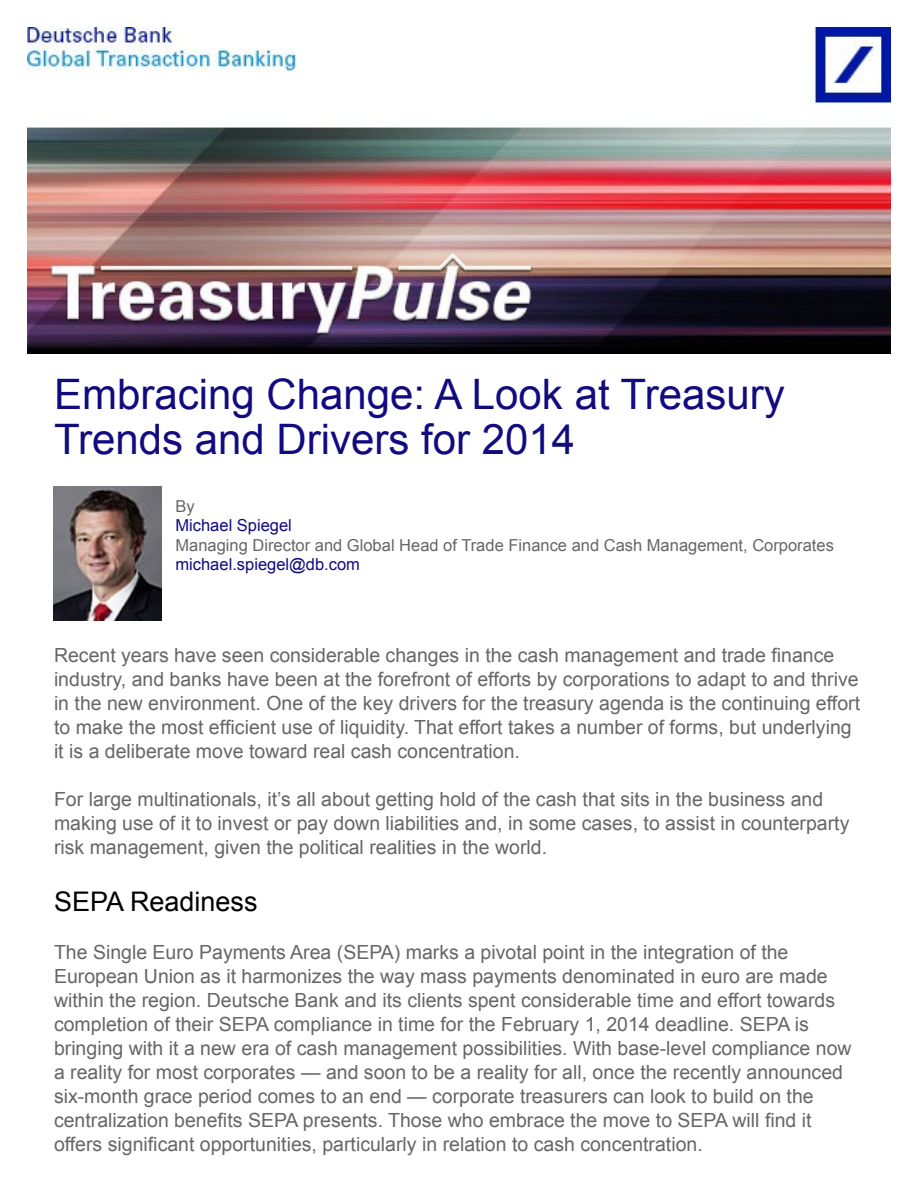
<style>
.page{position:relative;width:918px;height:1188px;background:#fff}
.page>*{position:absolute;margin:0;border:0;box-sizing:border-box;transform-origin:0 0}
.t1{font:42px/45px "Arial";color:#120b80}
.t2{font:27px "Arial";color:#000}
.t3{font:19.5px/24px "Arial";color:#666}
.t4{font:16.5px "Arial";color:#666}
.t5{font:16.5px "Arial";color:#120b80}
</style>
<div class="page">
<img style="left:54px;top:486px;width:108px;height:135px">
<img style="left:27px;top:27px;width:864px;height:327px">
<h1 class="t1" style="left:54px;top:372px;width:732px">Embracing Change: A Look at Treasury<br>Trends and Drivers for 2014</h1>
<p class="t4" style="left:176px;top:495px;width:21px">By</p>
<p class="t5" style="left:176px;top:514px;width:118px">Michael Spiegel</p>
<p class="t4" style="left:176px;top:534px;width:660px">Managing Director and Global Head of Trade Finance and Cash Management, Corporates</p>
<p class="t5" style="left:176px;top:553px;width:186px">michael.spiegel@db.com</p>
<p class="t3" style="left:54px;top:644px;width:808px">Recent years have seen considerable changes in the cash management and trade finance industry, and banks have been at the forefront of efforts by corporations to adapt to and thrive in the new environment. One of the key drivers for the treasury agenda is the continuing effort to make the most efficient use of liquidity. That effort takes a number of forms, but underlying it is a deliberate move toward real cash concentration.</p>
<p class="t3" style="left:54px;top:788px;width:797px">For large multinationals, it’s all about getting hold of the cash that sits in the business and making use of it to invest or pay down liabilities and, in some cases, to assist in counterparty risk management, given the political realities in the world.</p>
<h2 class="t2" style="left:54px;top:884px;width:205px">SEPA Readiness</h2>
<p class="t3" style="left:54px;top:941px;width:799px">The Single Euro Payments Area (SEPA) marks a pivotal point in the integration of the European Union as it harmonizes the way mass payments denominated in euro are made within the region. Deutsche Bank and its clients spent considerable time and effort towards completion of their SEPA compliance in time for the February 1, 2014 deadline. SEPA is bringing with it a new era of cash management possibilities. With base-level compliance now a reality for most corporates — and soon to be a reality for all, once the recently announced six-month grace period comes to an end — corporate treasurers can look to build on the centralization benefits SEPA presents. Those who embrace the move to SEPA will find it offers significant opportunities, particularly in relation to cash concentration.</p>
</div>
